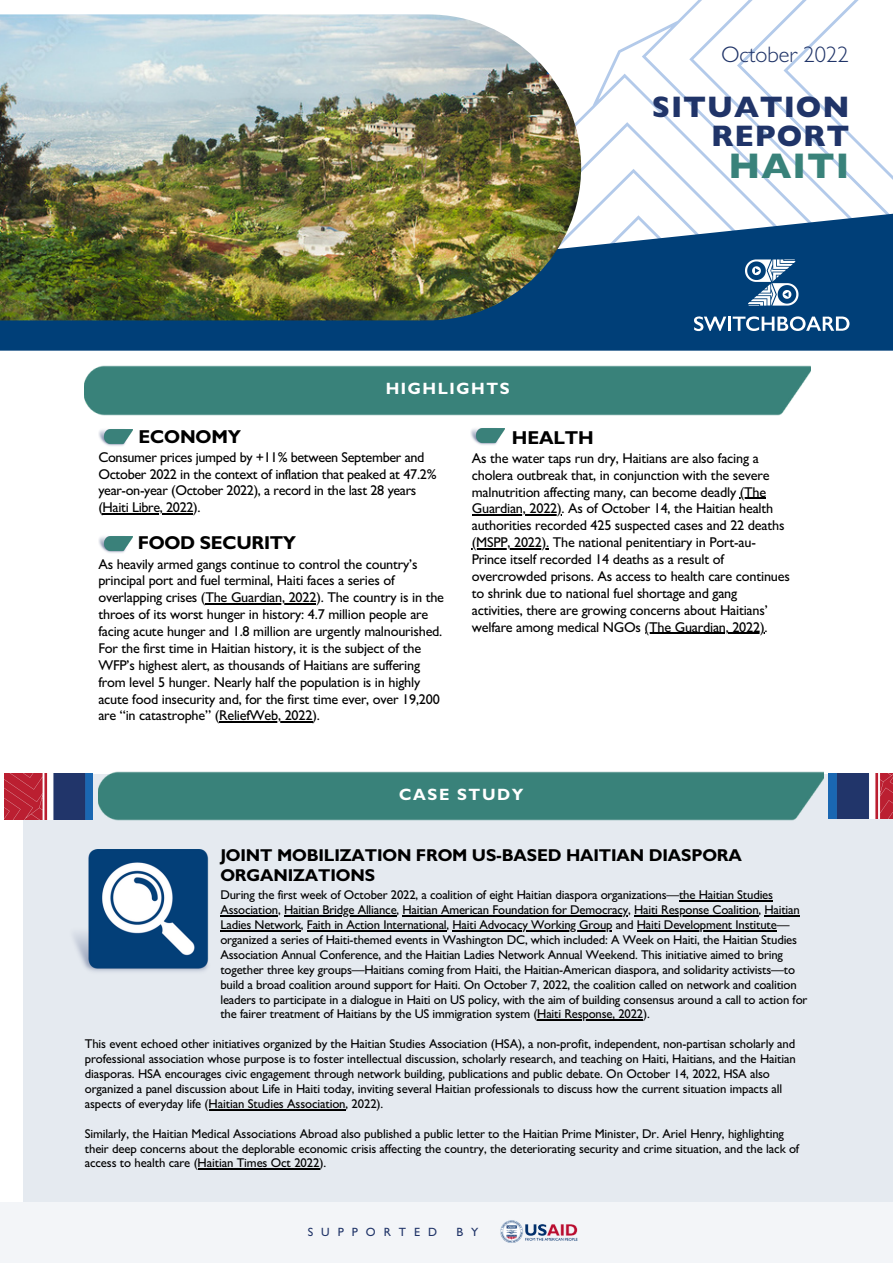
<style>
.page{position:relative;width:893px;height:1264px;background:#fff}
.page>*{position:absolute;margin:0;border:0;box-sizing:border-box;transform-origin:0 0}
.t1{font:800 36px "Gill Sans";letter-spacing:.03em;color:#39827a}
.t2{font:800 30px/29.2px "Gill Sans";letter-spacing:.03em;color:#203468;text-align:right}
.t3{font:300 22.5px "Gill Sans";color:#203468}
.t4{font:700 18.75px "Gill Sans";letter-spacing:-.01em;color:#000}
.t5{font:700 17.25px/20.1px "Gill Sans";letter-spacing:-.01em;color:#000}
.t6{font:700 16.35px "Gill Sans";letter-spacing:.095em;color:#fff}
.t7{font:500 14.25px/16.8px "Gill Sans";letter-spacing:-.015em;color:#000}
.t8{font:500 12.75px/14.9px "Gill Sans";letter-spacing:-.015em;color:#000}
.t9{font:500 12px "Gill Sans";letter-spacing:.665em;color:#203468}
</style>
<div class="page">
<div style="left:23px;top:774px;width:869px;height:484px;background:#e5eaf0"></div>
<div style="left:0;top:1201px;width:892px;height:61px;background:#f3f5f8"></div>
<img style="left:74px;top:849px;width:135px;height:123px">
<img style="left:500px;top:1220px;width:78px;height:23px">
<div style="left:0;top:320px;width:892px;height:30px;background:#003f78"></div>
<svg style="left:523px;top:0;width:369px;height:331px"></svg>
<img style="left:0;top:14px;width:581px;height:306px">
<hr style="left:103px;top:513px;width:90px;height:1px;background:#000">
<hr style="left:205px;top:603px;width:111px;height:1px;background:#000">
<hr style="left:219px;top:721px;width:93px;height:1px;background:#000">
<img style="left:98px;top:429px;width:34px;height:17px">
<svg style="left:679px;top:900px;width:19px;height:1px"></svg>
<hr style="left:698px;top:900px;width:74px;height:1px;background:#000">
<hr style="left:220px;top:915px;width:58px;height:1px;background:#000">
<hr style="left:284px;top:915px;width:112px;height:1px;background:#000">
<hr style="left:402px;top:915px;width:226px;height:1px;background:#000">
<hr style="left:634px;top:915px;width:124px;height:1px;background:#000">
<hr style="left:764px;top:915px;width:35px;height:1px;background:#000">
<hr style="left:220px;top:930px;width:81px;height:1px;background:#000">
<hr style="left:307px;top:930px;width:139px;height:1px;background:#000">
<hr style="left:452px;top:930px;width:160px;height:1px;background:#000">
<hr style="left:636px;top:930px;width:140px;height:1px;background:#000">
<hr style="left:537px;top:1019px;width:106px;height:1px;background:#000">
<hr style="left:208px;top:1108px;width:137px;height:2px;background:#000">
<hr style="left:198px;top:1168px;width:121px;height:1px;background:#000">
<img style="left:98px;top:536px;width:34px;height:17px">
<img style="left:470px;top:428px;width:34px;height:17px">
<div style="left:85px;top:366px;width:725px;height:49px;background:#39827a"></div>
<img style="left:5px;top:773px;width:87px;height:46px">
<img style="left:828px;top:773px;width:64px;height:45px">
<img style="left:98px;top:771px;width:725px;height:50px">
<hr style="left:739px;top:497px;width:27px;height:2px;background:#000">
<hr style="left:472px;top:514px;width:89px;height:1px;background:#000">
<hr style="left:472px;top:548px;width:77px;height:1px;background:#000">
<hr style="left:644px;top:632px;width:120px;height:1px;background:#000">
<h3 class="t3" style="left:721px;top:46px;width:129px">October 2022</h3>
<p class="t6" style="left:385px;top:383px;width:125px">HIGHLIGHTS</p>
<h2 class="t2" style="left:651px;top:96px;width:199px">SITUATION<br>REPORT</h2>
<h1 class="t1" style="left:728px;top:154px;width:122px">HAITI</h1>
<h3 class="t4" style="left:138px;top:430px;width:104px">ECONOMY</h3>
<p class="t7" style="left:98px;top:451px;width:340px">Consumer prices jumped by +11% between September and October 2022 in the context of inflation that peaked at 47.2% year-on-year (October 2022), a record in the last 28 years (Haiti Libre, 2022).</p>
<h3 class="t4" style="left:138px;top:536px;width:160px">FOOD SECURITY</h3>
<p class="t7" style="left:98px;top:557px;width:347px">As heavily armed gangs continue to control the country’s principal port and fuel terminal, Haiti faces a series of overlapping crises (The Guardian, 2022). The country is in the throes of its worst hunger in history: 4.7 million people are facing acute hunger and 1.8 million are urgently malnourished.<br>For the first time in Haitian history, it is the subject of the WFP’s highest alert, as thousands of Haitians are suffering from level 5 hunger. Nearly half the population is in highly acute food insecurity and, for the first time ever, over 19,200 are “in catastrophe” (ReliefWeb, 2022).</p>
<h3 class="t4" style="left:512px;top:431px;width:83px">HEALTH</h3>
<p class="t7" style="left:472px;top:452px;width:319px">As the water taps run dry, Haitians are also facing a cholera outbreak that, in conjunction with the severe malnutrition affecting many, can become deadly (The Guardian, 2022). As of October 14, the Haitian health authorities recorded 425 suspected cases and 22 deaths (MSPP, 2022). The national penitentiary in Port-au-Prince itself recorded 14 deaths as a result of overcrowded prisons. As access to health care continues to shrink due to national fuel shortage and gang activities, there are growing concerns about Haitians’ welfare among medical NGOs (The Guardian, 2022).</p>
<p class="t6" style="left:399px;top:789px;width:126px">CASE STUDY</p>
<h3 class="t5" style="left:220px;top:848px;width:523px">JOINT MOBILIZATION FROM US-BASED HAITIAN DIASPORA<br>ORGANIZATIONS</h3>
<p class="t8" style="left:220px;top:889px;width:588px">During the first week of October 2022, a coalition of eight Haitian diaspora organizations—the Haitian Studies Association, Haitian Bridge Alliance, Haitian American Foundation for Democracy, Haiti Response Coalition, Haitian Ladies Network, Faith in Action International, Haiti Advocacy Working Group and Haiti Development Institute— organized a series of Haiti-themed events in Washington DC, which included: A Week on Haiti, the Haitian Studies Association Annual Conference, and the Haitian Ladies Network Annual Weekend. This initiative aimed to bring together three key groups—Haitians coming from Haiti, the Haitian-American diaspora, and solidarity activists—to build a broad coalition around support for Haiti. On October 7, 2022, the coalition called on network and coalition leaders to participate in a dialogue in Haiti on US policy, with the aim of building consensus around a call to action for the fairer treatment of Haitians by the US immigration system (Haiti Response, 2022).</p>
<p class="t8" style="left:85px;top:1038px;width:712px">This event echoed other initiatives organized by the Haitian Studies Association (HSA), a non-profit, independent, non-partisan scholarly and professional association whose purpose is to foster intellectual discussion, scholarly research, and teaching on Haiti, Haitians, and the Haitian diasporas. HSA encourages civic engagement through network building, publications and public debate. On October 14, 2022, HSA also organized a panel discussion about Life in Haiti today, inviting several Haitian professionals to discuss how the current situation impacts all aspects of everyday life (Haitian Studies Association, 2022).</p>
<p class="t8" style="left:85px;top:1127px;width:716px">Similarly, the Haitian Medical Associations Abroad also published a public letter to the Haitian Prime Minister, Dr. Ariel Henry, highlighting their deep concerns about the deplorable economic crisis affecting the country, the deteriorating security and crime situation, and the lack of access to health care (Haitian Times Oct 2022).</p>
<p class="t9" style="left:308px;top:1227px;width:131px">SUPPORTED</p>
<p class="t9" style="left:456px;top:1227px;width:23px">B Y</p>
</div>
